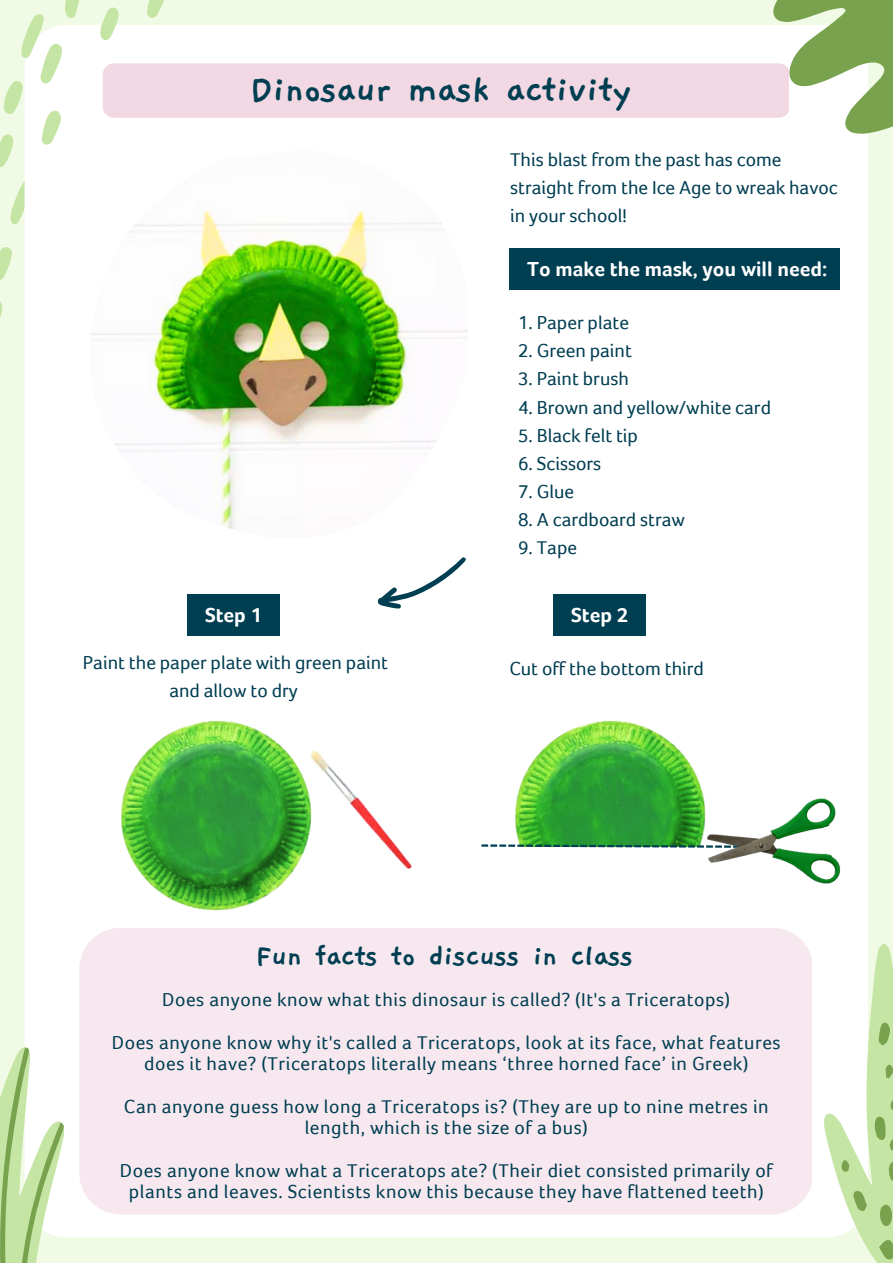
<style>
.page{position:relative;width:893px;height:1264px;background:#fff}
.page>*{position:absolute;margin:0;border:0;box-sizing:border-box;transform-origin:0 0}
.t1{font:700 42px "Gaegu";letter-spacing:-.02em;color:#003e52}
.t2{font:700 33.15px "Gaegu";letter-spacing:-.02em;color:#003e52}
.t3{font:700 20.85px "Foco";color:#fff}
.t4{font:19.35px/21.3px "Foco";letter-spacing:.03em;color:#003e52;text-align:center}
.t5{font:19.35px/28px "Foco";color:#003e52}
</style>
<div class="page">
<div style="left:0;top:0;width:892px;height:1262px;background:#f0fae5"></div>
<svg style="left:0;top:182px;width:25px;height:135px"></svg>
<div style="left:25px;top:25px;width:843px;height:1212px;background:#fff"></div>
<svg style="left:743px;top:0;width:150px;height:167px;background:#c9dab8"></svg>
<svg style="left:0;top:1047px;width:65px;height:215px;background:#d3e7bf"></svg>
<svg style="left:824px;top:943px;width:68px;height:319px;background:#dfefcf"></svg>
<svg style="left:147px;top:0;width:17px;height:18px"></svg>
<svg style="left:0;top:0;width:82px;height:167px"></svg>
<svg style="left:100px;top:7px;width:19px;height:34px"></svg>
<div style="left:509px;top:248px;width:330px;height:42px;background:#003e52"></div>
<img style="left:90px;top:150px;width:378px;height:388px">
<div style="left:187px;top:594px;width:92px;height:42px;background:#003e52"></div>
<svg style="left:374px;top:531px;width:92px;height:101px;background:#edf1f3"></svg>
<img style="left:52px;top:684px;width:403px;height:250px">
<img style="left:495px;top:684px;width:225px;height:160px">
<div style="left:477px;top:847px;width:267px;height:92px;background:#fff"></div>
<div style="left:693px;top:709px;width:88px;height:25px;background:#fff"></div>
<svg style="left:481px;top:844px;width:212px;height:3px"></svg>
<img style="left:693px;top:734px;width:160px;height:214px">
<div style="left:553px;top:594px;width:92px;height:42px;background:#003e52"></div>
<div style="left:79px;top:927px;width:732px;height:287px;background:#f7e8ef"></div>
<div style="left:103px;top:63px;width:686px;height:55px;background:#f1d8e3;border-radius:11px"></div>
<p class="t1" style="left:249px;top:69px;width:384px">Dinosaur mask activity</p>
<p class="t3" style="left:205px;top:603px;width:59px">Step 1</p>
<p class="t5" style="left:83px;top:649px;width:307px;text-align:center">Paint the paper plate with green paint and allow to dry</p>
<p class="t5" style="left:510px;top:146px;width:329px">This blast from the past has come straight from the Ice Age to wreak havoc in your school!</p>
<p class="t3" style="left:527px;top:258px;width:301px">To make the mask, you will need:</p>
<p class="t5" style="left:518px;top:309px;width:112px">1. Paper plate</p>
<p class="t5" style="left:518px;top:337px;width:115px">2. Green paint</p>
<p class="t5" style="left:518px;top:365px;width:112px">3. Paint brush</p>
<p class="t5" style="left:518px;top:393px;width:254px">4. Brown and yellow/white card</p>
<p class="t5" style="left:518px;top:421px;width:121px">5. Black felt tip</p>
<p class="t5" style="left:518px;top:449px;width:85px">6. Scissors</p>
<p class="t4" style="left:518px;top:481px;width:58px">7. Glue</p>
<p class="t5" style="left:518px;top:506px;width:168px">8. A cardboard straw</p>
<p class="t4" style="left:518px;top:537px;width:61px">9. Tape</p>
<p class="t3" style="left:571px;top:603px;width:59px">Step 2</p>
<p class="t5" style="left:509px;top:655px;width:196px">Cut off the bottom third</p>
<p class="t2" style="left:255px;top:940px;width:380px">Fun facts to discuss in class</p>
<p class="t4" style="left:162px;top:989px;width:569px">Does anyone know what this dinosaur is called? (It's a Triceratops)</p>
<p class="t4" style="left:112px;top:1031px;width:670px">Does anyone know why it's called a Triceratops, look at its face, what features does it have? (Triceratops literally means ‘three horned face’ in Greek)</p>
<p class="t4" style="left:124px;top:1095px;width:646px">Can anyone guess how long a Triceratops is? (They are up to nine metres in length, which is the size of a bus)</p>
<p class="t4" style="left:120px;top:1159px;width:654px">Does anyone know what a Triceratops ate? (Their diet consisted primarily of plants and leaves. Scientists know this because they have flattened teeth)</p>
</div>
